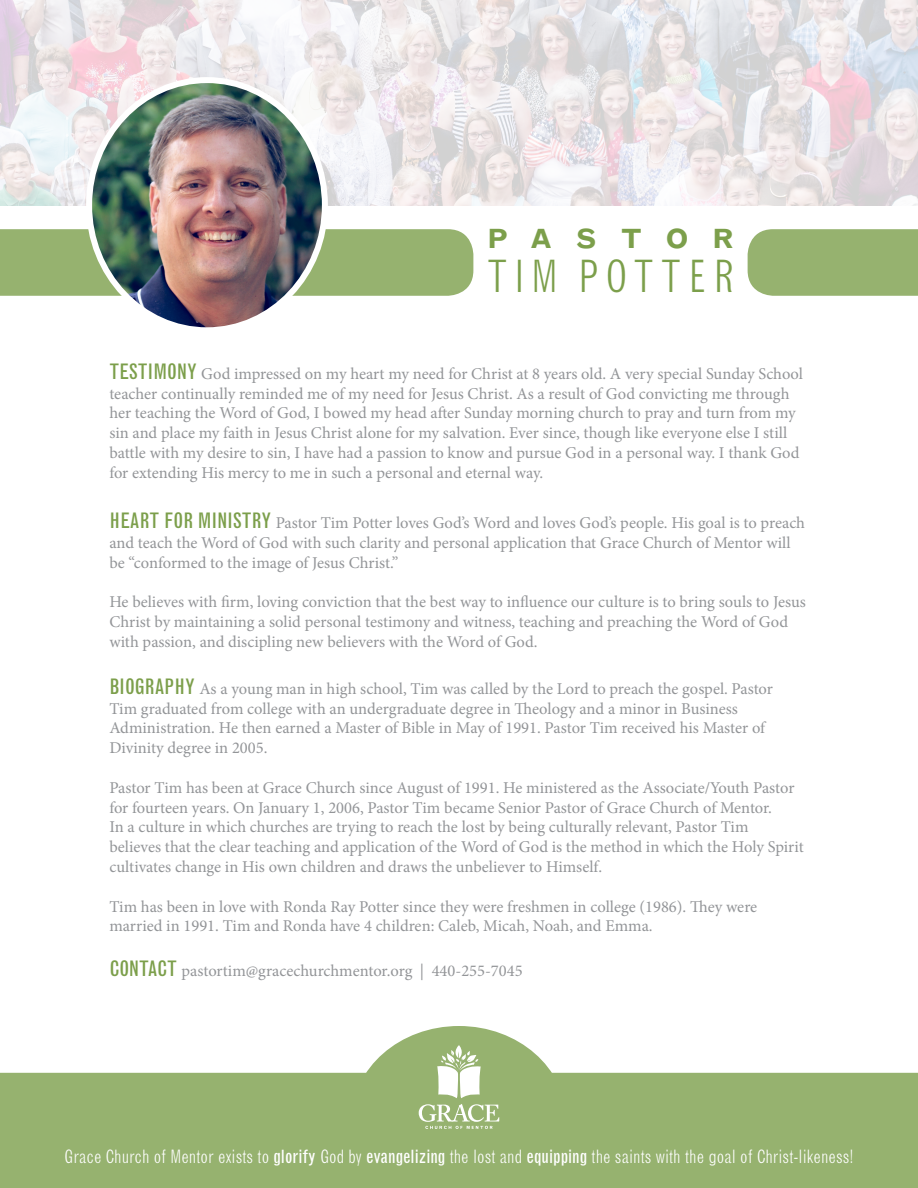
<style>
.page{position:relative;width:918px;height:1188px;background:#fff}
.page>*{position:absolute;margin:0;border:0;box-sizing:border-box;transform-origin:0 0}
.t1{font:300 condensed 43.5px "Grotesque MT Std";letter-spacing:.16em;color:#7c9f4b}
.t2{font:700 26.55px "Grotesque MT Std";letter-spacing:.89em;color:#7c9f4b}
.t3{font:300 condensed 18px "Grotesque MT Std";color:#fff}
.t4{font:16.5px/19.8px "Minion Pro";letter-spacing:-.005em;color:#939598}
.s1{font-family:"Grotesque MT Std";font-stretch:condensed;font-size:21px;color:#7c9f4b}
.s2{font-weight:400}
</style>
<div class="page">
<img style="left:0;top:0;width:918px;height:205px">
<div style="left:0;top:229px;width:473px;height:67px;background:#96b26f"></div>
<div style="left:748px;top:229px;width:170px;height:67px;background:#96b26f"></div>
<div style="left:0;top:1073px;width:918px;height:115px;background:#96b26f"></div>
<svg style="left:352px;top:1026px;width:214px;height:162px"></svg>
<img style="left:89px;top:80px;width:236px;height:246px">
<div style="left:86px;top:77px;width:242px;height:256px;border:6px solid #fff;border-radius:50%"></div>
<p class="t2" style="left:487px;top:223px;width:248px">PASTOR</p>
<p class="t1" style="left:487px;top:249px;width:248px">TIM POTTER</p>
<p class="t4" style="left:109px;top:364px;width:695px"><span class="s1">TESTIMONY</span> God impressed on my heart my need for Christ at 8 years old. A very special Sunday School teacher continually reminded me of my need for Jesus Christ. As a result of God convicting me through her teaching the Word of God, I bowed my head after Sunday morning church to pray and turn from my sin and place my faith in Jesus Christ alone for my salvation. Ever since, though like everyone else I still battle with my desire to sin, I have had a passion to know and pursue God in a personal way. I thank God for extending His mercy to me in such a personal and eternal way.</p>
<p class="t4" style="left:109px;top:513px;width:697px"><span class="s1">HEART FOR MINISTRY</span> Pastor Tim Potter loves God’s Word and loves God’s people. His goal is to preach and teach the Word of God with such clarity and personal application that Grace Church of Mentor will be “conformed to the image of Jesus Christ.”</p>
<p class="t4" style="left:109px;top:592px;width:698px">He believes with firm, loving conviction that the best way to influence our culture is to bring souls to Jesus<br>Christ by maintaining a solid personal testimony and witness, teaching and preaching the Word of God with passion, and discipling new believers with the Word of God.</p>
<p class="t4" style="left:109px;top:679px;width:665px"><span class="s1">BIOGRAPHY</span> As a young man in high school, Tim was called by the Lord to preach the gospel. Pastor Tim graduated from college with an undergraduate degree in Theology and a minor in Business Administration. He then earned a Master of Bible in May of 1991. Pastor Tim received his Master of Divinity degree in 2005.</p>
<p class="t4" style="left:109px;top:778px;width:687px">Pastor Tim has been at Grace Church since August of 1991. He ministered as the Associate/Youth Pastor for fourteen years. On January 1, 2006, Pastor Tim became Senior Pastor of Grace Church of Mentor.</p>
<p class="t4" style="left:109px;top:817px;width:696px">In a culture in which churches are trying to reach the lost by being culturally relevant, Pastor Tim believes that the clear teaching and application of the Word of God is the method in which the Holy Spirit cultivates change in His own children and draws the unbeliever to Himself.</p>
<p class="t4" style="left:109px;top:897px;width:649px">Tim has been in love with Ronda Ray Potter since they were freshmen in college (1986). They were married in 1991. Tim and Ronda have 4 children: Caleb, Micah, Noah, and Emma.</p>
<p class="t4" style="left:109px;top:961px;width:415px"><span class="s1">CONTACT</span> pastortim@gracechurchmentor.org | 440-255-7045</p>
<p class="t3" style="left:64px;top:1145px;width:791px">Grace Church of Mentor exists to <span class="s2">glorify</span> God by <span class="s2">evangelizing</span> the lost and <span class="s2">equipping</span> the saints with the goal of Christ-likeness!</p>
</div>
